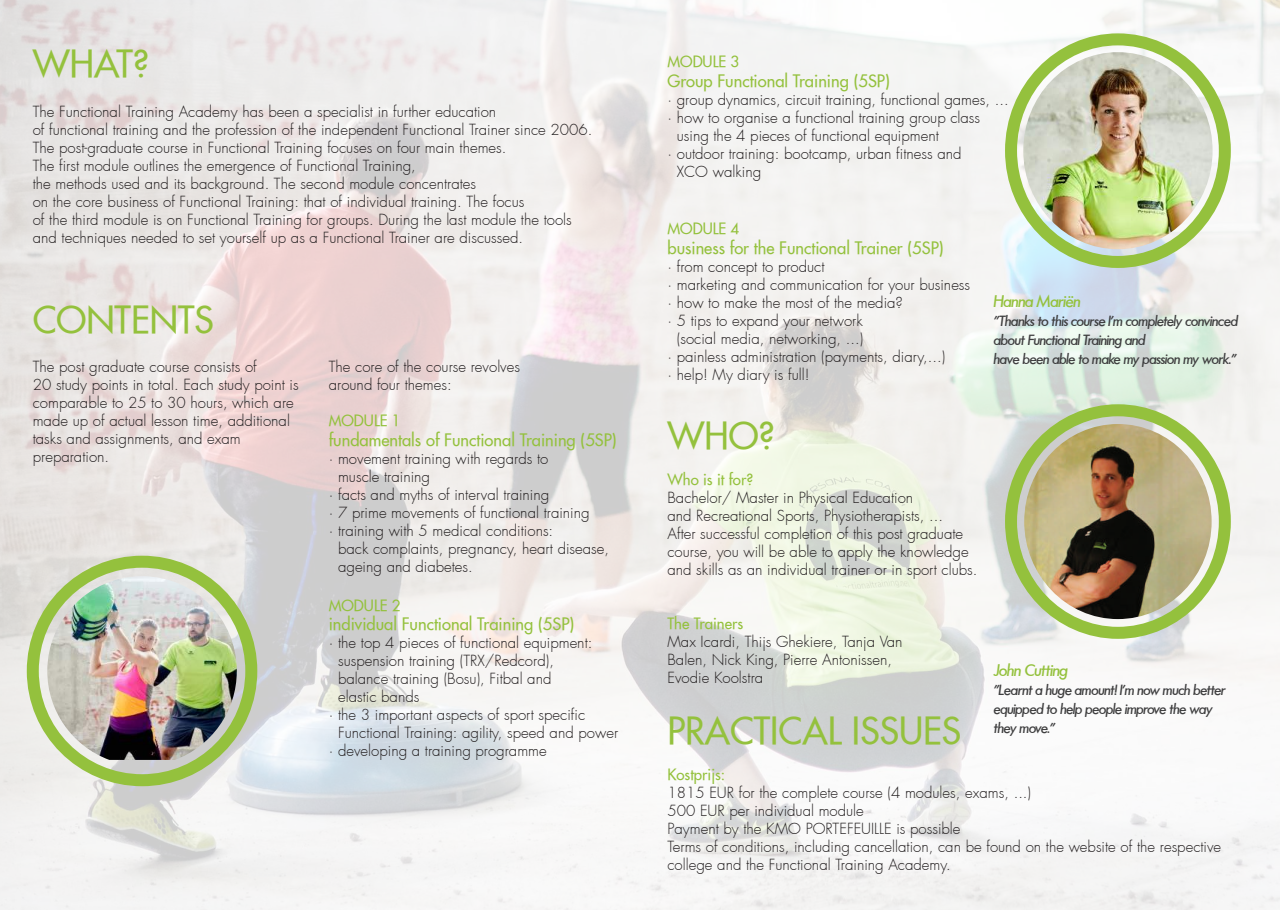
<style>
.page{position:relative;width:1280px;height:910px;background:#fff}
.page>*{position:absolute;margin:0;border:0;box-sizing:border-box;transform-origin:0 0}
.t1{font:36px "Futura Extended";color:#94c13d}
.t2{font:italic 500 18px "Futura";color:#94c13d}
.t3{font:16.5px "Futura Extended";color:#94c13d}
.t4{font:italic 500 15.75px/18.9px "Futura";color:#3e3e3f}
.t5{font:300 15px/18px "Futura";color:#231f20}
.t6{font:15px "Futura Extended";color:#94c13d}
</style>
<div class="page">
<img style="left:0;top:75px;width:1280px;height:835px">
<svg style="left:0;top:0;width:1280px;height:75px;fill:#f2f2f1"></svg>
<div style="left:27px;top:556px;width:230px;height:230px;border:12px solid #94c13d;border-radius:50%"></div>
<img style="left:47px;top:576px;width:190px;height:184px">
<div style="left:1005px;top:33px;width:226px;height:235px;border:12px solid #94c13d;border-radius:50%"></div>
<img style="left:1023px;top:52px;width:189px;height:197px">
<div style="left:1005px;top:404px;width:226px;height:235px;border:12px solid #94c13d;border-radius:50%"></div>
<img style="left:1024px;top:424px;width:187px;height:195px">
<h1 class="t1" style="left:33px;top:40px;width:118px">WHAT?</h1>
<p class="t5" style="left:33px;top:103px;width:561px">The Functional Training Academy has been a specialist in further education<br>of functional training and the profession of the independent Functional Trainer since 2006.<br>The post-graduate course in Functional Training focuses on four main themes.<br>The first module outlines the emergence of Functional Training,<br>the methods used and its background. The second module concentrates<br>on the core business of Functional Training: that of individual training. The focus<br>of the third module is on Functional Training for groups. During the last module the tools and techniques needed to set yourself up as a Functional Trainer are discussed.</p>
<h1 class="t1" style="left:33px;top:296px;width:182px">CONTENTS</h1>
<p class="t5" style="left:33px;top:358px;width:267px">The post graduate course consists of<br>20 study points in total. Each study point is comparable to 25 to 30 hours, which are made up of actual lesson time, additional tasks and assignments, and exam preparation.</p>
<p class="t5" style="left:329px;top:358px;width:193px">The core of the course revolves around four themes:</p>
<p class="t6" style="left:329px;top:410px;width:73px">MODULE 1</p>
<p class="t3" style="left:329px;top:429px;width:289px">fundamentals of Functional Training (5SP)</p>
<p class="t5" style="left:329px;top:450px;width:221px">· movement training with regards to</p>
<p class="t5" style="left:338px;top:468px;width:93px">muscle training</p>
<p class="t5" style="left:329px;top:486px;width:222px">· facts and myths of interval training</p>
<p class="t5" style="left:329px;top:504px;width:262px">· 7 prime movements of functional training</p>
<p class="t5" style="left:329px;top:522px;width:226px">· training with 5 medical conditions:</p>
<p class="t5" style="left:338px;top:540px;width:273px">back complaints, pregnancy, heart disease,</p>
<p class="t5" style="left:338px;top:558px;width:136px">ageing and diabetes.</p>
<p class="t6" style="left:329px;top:595px;width:73px">MODULE 2</p>
<p class="t3" style="left:329px;top:613px;width:247px">individual Functional Training (5SP)</p>
<p class="t5" style="left:329px;top:634px;width:265px">· the top 4 pieces of functional equipment:</p>
<p class="t5" style="left:338px;top:652px;width:217px">suspension training (TRX/Redcord),</p>
<p class="t5" style="left:338px;top:670px;width:215px">balance training (Bosu), Fitbal and</p>
<p class="t5" style="left:338px;top:688px;width:83px">elastic bands</p>
<p class="t5" style="left:329px;top:706px;width:258px">· the 3 important aspects of sport specific</p>
<p class="t5" style="left:338px;top:724px;width:282px">Functional Training: agility, speed and power</p>
<p class="t5" style="left:329px;top:742px;width:219px">· developing a training programme</p>
<p class="t6" style="left:667px;top:52px;width:73px">MODULE 3</p>
<p class="t3" style="left:667px;top:70px;width:224px">Group Functional Training (5SP)</p>
<p class="t5" style="left:667px;top:91px;width:343px">· group dynamics, circuit training, functional games, ...</p>
<p class="t5" style="left:667px;top:109px;width:314px">· how to organise a functional training group class</p>
<p class="t5" style="left:677px;top:127px;width:264px">using the 4 pieces of functional equipment</p>
<p class="t5" style="left:667px;top:145px;width:295px">· outdoor training: bootcamp, urban fitness and</p>
<p class="t5" style="left:677px;top:163px;width:86px">XCO walking</p>
<p class="t6" style="left:667px;top:219px;width:73px">MODULE 4</p>
<p class="t3" style="left:667px;top:237px;width:278px">business for the Functional Trainer (5SP)</p>
<p class="t5" style="left:667px;top:258px;width:159px">· from concept to product</p>
<p class="t5" style="left:667px;top:276px;width:304px">· marketing and communication for your business</p>
<p class="t5" style="left:667px;top:294px;width:237px">· how to make the most of the media?</p>
<p class="t5" style="left:667px;top:312px;width:197px">· 5 tips to expand your network</p>
<p class="t5" style="left:677px;top:330px;width:188px">(social media, networking, ...)</p>
<p class="t5" style="left:667px;top:348px;width:279px">· painless administration (payments, diary,...)</p>
<p class="t5" style="left:667px;top:366px;width:144px">· help! My diary is full!</p>
<h1 class="t1" style="left:667px;top:412px;width:109px">WHO?</h1>
<p class="t6" style="left:667px;top:470px;width:87px">Who is it for?</p>
<p class="t5" style="left:667px;top:489px;width:311px">Bachelor/ Master in Physical Education<br>and Recreational Sports, Physiotherapists, ...<br>After successful completion of this post graduate course, you will be able to apply the knowledge and skills as an individual trainer or in sport clubs.</p>
<p class="t6" style="left:667px;top:614px;width:77px">The Trainers</p>
<p class="t5" style="left:667px;top:633px;width:237px">Max Icardi, Thijs Ghekiere, Tanja Van<br>Balen, Nick King, Pierre Antonissen,<br>Evodie Koolstra</p>
<p class="t2" style="left:994px;top:292px;width:88px">Hanna Mariën</p>
<p class="t4" style="left:994px;top:311px;width:245px">"Thanks to this course I'm completely convinced about Functional Training and<br>have been able to make my passion my work."</p>
<p class="t2" style="left:994px;top:661px;width:75px">John Cutting</p>
<p class="t4" style="left:994px;top:680px;width:233px">"Learnt a huge amount! I'm now much better equipped to help people improve the way they move.”</p>
<h1 class="t1" style="left:667px;top:707px;width:295px">PRACTICAL ISSUES</h1>
<p class="t6" style="left:667px;top:765px;width:59px">Kostprijs:</p>
<p class="t5" style="left:667px;top:784px;width:555px">1815 EUR for the complete course (4 modules, exams, ...)<br>500 EUR per individual module<br>Payment by the KMO PORTEFEUILLE is possible<br>Terms of conditions, including cancellation, can be found on the website of the respective college and the Functional Training Academy.</p>
</div>
